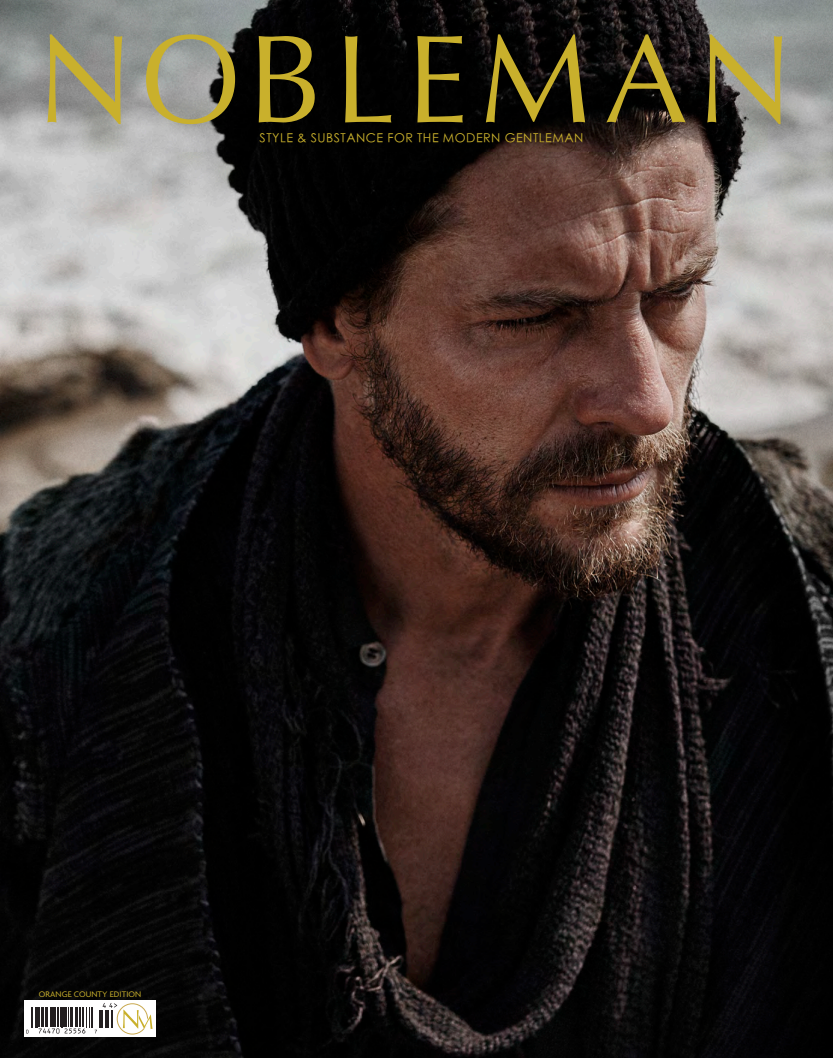
<style>
.page{position:relative;width:833px;height:1058px;background:#fff}
.page>*{position:absolute;margin:0;border:0;box-sizing:border-box;transform-origin:0 0}
.t1{font:125.12px "Optima";letter-spacing:.075em;color:#c9b02c}
.t2{font:300 12.5px "ST Heiti TC";letter-spacing:.04em;color:#c9b02c}
.t3{font:8.75px "Agenda";letter-spacing:.01em;color:#c9b02c}
</style>
<div class="page">
<img style="left:0;top:0;width:832px;height:1058px">
<div style="left:24px;top:1000px;width:132px;height:36px;background:#fff"></div>
<svg style="left:26px;top:1003px;width:91px;height:30px"></svg>
<div style="left:117px;top:1003px;width:31px;height:31px;border:1px solid #c9a94f;border-radius:50%"></div>
<svg style="left:123px;top:1009px;width:29px;height:20px"></svg>
<p class="t1" style="left:36px;top:7px;width:758px">NOBLEMAN</p>
<p class="t2" style="left:259px;top:128px;width:325px">STYLE &amp; SUBSTANCE FOR THE MODERN GENTLEMAN</p>
<p class="t3" style="left:39px;top:989px;width:104px">ORANGE COUNTY EDITION</p>
</div>
